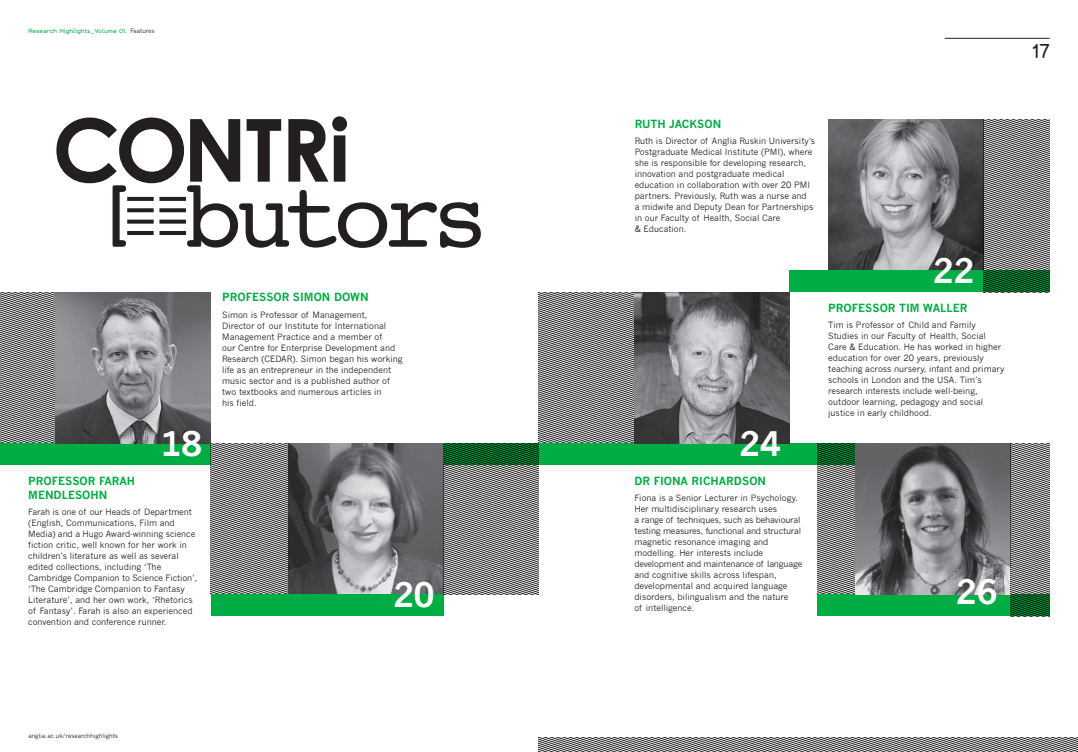
<style>
.page{position:relative;width:1078px;height:752px;background:#fff}
.page>*{position:absolute;margin:0;border:0;box-sizing:border-box;transform-origin:0 0}
.t1{font:96px "Courier";letter-spacing:-.08em;color:#231f20}
.t2{font:700 87px "Century Gothic";letter-spacing:-.02em;color:#231f20}
.t3{font:700 33px "News Gothic";color:#fff}
.t4{font:20px "Chapeau";color:#231f20}
.t5{font:700 11px/14px "News Gothic";color:#00ad44}
.t6{font:8.5px/11px "News Gothic";color:#231f20}
.t7{font:6px "Chapeau";color:#00ad44}
.t8{font:6px "News Gothic";color:#231f20}
.s1{font-family:"News Gothic";color:#231f20}
</style>
<div class="page">
<svg style="left:539px;top:737px;width:538px;height:14px;background:#898787"></svg>
<svg style="left:0;top:292px;width:56px;height:151px;background:#898787"></svg>
<div style="left:0;top:443px;width:211px;height:21px;background:#00ad44"></div>
<svg style="left:211px;top:443px;width:77px;height:151px;background:#898787"></svg>
<img style="left:288px;top:443px;width:155px;height:151px">
<div style="left:211px;top:594px;width:232px;height:21px;background:#00ad44"></div>
<img style="left:828px;top:119px;width:155px;height:151px">
<div style="left:443px;top:443px;width:412px;height:21px;background:#00ad44"></div>
<svg style="left:816px;top:443px;width:39px;height:151px;background:#78837c"></svg>
<img style="left:634px;top:292px;width:155px;height:151px">
<div style="left:817px;top:594px;width:232px;height:21px;background:#00ad44"></div>
<img style="left:855px;top:443px;width:155px;height:151px">
<div style="left:789px;top:270px;width:260px;height:22px;background:#00ad44"></div>
<svg style="left:443px;top:292px;width:191px;height:302px"></svg>
<svg style="left:983px;top:119px;width:66px;height:173px;background:#757e78"></svg>
<svg style="left:1010px;top:443px;width:39px;height:172px;background:#77807a"></svg>
<svg style="left:127px;top:197px;width:27px;height:4px"></svg>
<svg style="left:159px;top:197px;width:27px;height:4px"></svg>
<svg style="left:127px;top:208px;width:27px;height:4px"></svg>
<svg style="left:159px;top:208px;width:27px;height:4px"></svg>
<svg style="left:127px;top:219px;width:27px;height:4px"></svg>
<svg style="left:159px;top:219px;width:27px;height:4px"></svg>
<hr style="left:127px;top:231px;width:27px;height:4px;background:#231f20">
<hr style="left:159px;top:231px;width:27px;height:4px;background:#231f20">
<svg style="left:112px;top:185px;width:14px;height:61px"></svg>
<img style="left:56px;top:292px;width:155px;height:151px">
<hr style="left:944px;top:38px;width:105px;height:1px;background:#231f20">
<p class="t7" style="left:28px;top:27px;width:128px">Research Highlights_Volume 01. <span class="s1">Features</span></p>
<h2 class="t2" style="left:52px;top:95px;width:299px">CONTRi</h2>
<h1 class="t1" style="left:184px;top:142px;width:307px">butors</h1>
<h3 class="t3" style="left:161px;top:423px;width:43px">18</h3>
<p class="t5" style="left:222px;top:289px;width:148px">PROFESSOR SIMON DOWN</p>
<p class="t6" style="left:222px;top:309px;width:182px">Simon is Professor of Management,<br>Director of our Institute for International Management Practice and a member of<br>our Centre for Enterprise Development and Research (CEDAR). Simon began his working life as an entrepreneur in the independent music sector and is a published author of two textbooks and numerous articles in<br>his field.</p>
<p class="t5" style="left:634px;top:116px;width:88px">RUTH JACKSON</p>
<p class="t6" style="left:634px;top:136px;width:182px">Ruth is Director of Anglia Ruskin University’s Postgraduate Medical Institute (PMI), where she is responsible for developing research, innovation and postgraduate medical education in collaboration with over 20 PMI partners. Previously, Ruth was a nurse and<br>a midwife and Deputy Dean for Partnerships in our Faculty of Health, Social Care<br>&amp; Education.</p>
<h3 class="t3" style="left:739px;top:423px;width:43px">24</h3>
<h3 class="t3" style="left:933px;top:250px;width:43px">22</h3>
<p class="t5" style="left:828px;top:300px;width:141px">PROFESSOR TIM WALLER</p>
<p class="t6" style="left:828px;top:319px;width:178px">Tim is Professor of Child and Family Studies in our Faculty of Health, Social Care &amp; Education. He has worked in higher education for over 20 years, previously teaching across nursery, infant and primary schools in London and the USA. Tim’s research interests include well-being, outdoor learning, pedagogy and social justice in early childhood.</p>
<p class="t5" style="left:28px;top:473px;width:108px">PROFESSOR FARAH<br>MENDLESOHN</p>
<p class="t6" style="left:28px;top:506px;width:170px">Farah is one of our Heads of Department (English, Communications, Film and Media) and a Hugo Award-winning science fiction critic, well known for her work in children’s literature as well as several edited collections, including ‘The Cambridge Companion to Science Fiction’, ‘The Cambridge Companion to Fantasy Literature’, and her own work, ‘Rhetorics of Fantasy’. Farah is also an experienced convention and conference runner.</p>
<p class="t5" style="left:634px;top:473px;width:133px">DR FIONA RICHARDSON</p>
<p class="t6" style="left:634px;top:492px;width:169px">Fiona is a Senior Lecturer in Psychology.<br>Her multidisciplinary research uses<br>a range of techniques, such as behavioural testing measures, functional and structural magnetic resonance imaging and modelling. Her interests include development and maintenance of language and cognitive skills across lifespan, developmental and acquired language disorders, bilingualism and the nature<br>of intelligence.</p>
<h3 class="t3" style="left:393px;top:574px;width:43px">20</h3>
<h3 class="t3" style="left:956px;top:571px;width:43px">26</h3>
<h3 class="t4" style="left:1032px;top:39px;width:19px">17</h3>
<p class="t8" style="left:28px;top:732px;width:91px">anglia.ac.uk/researchhighlights</p>
</div>
